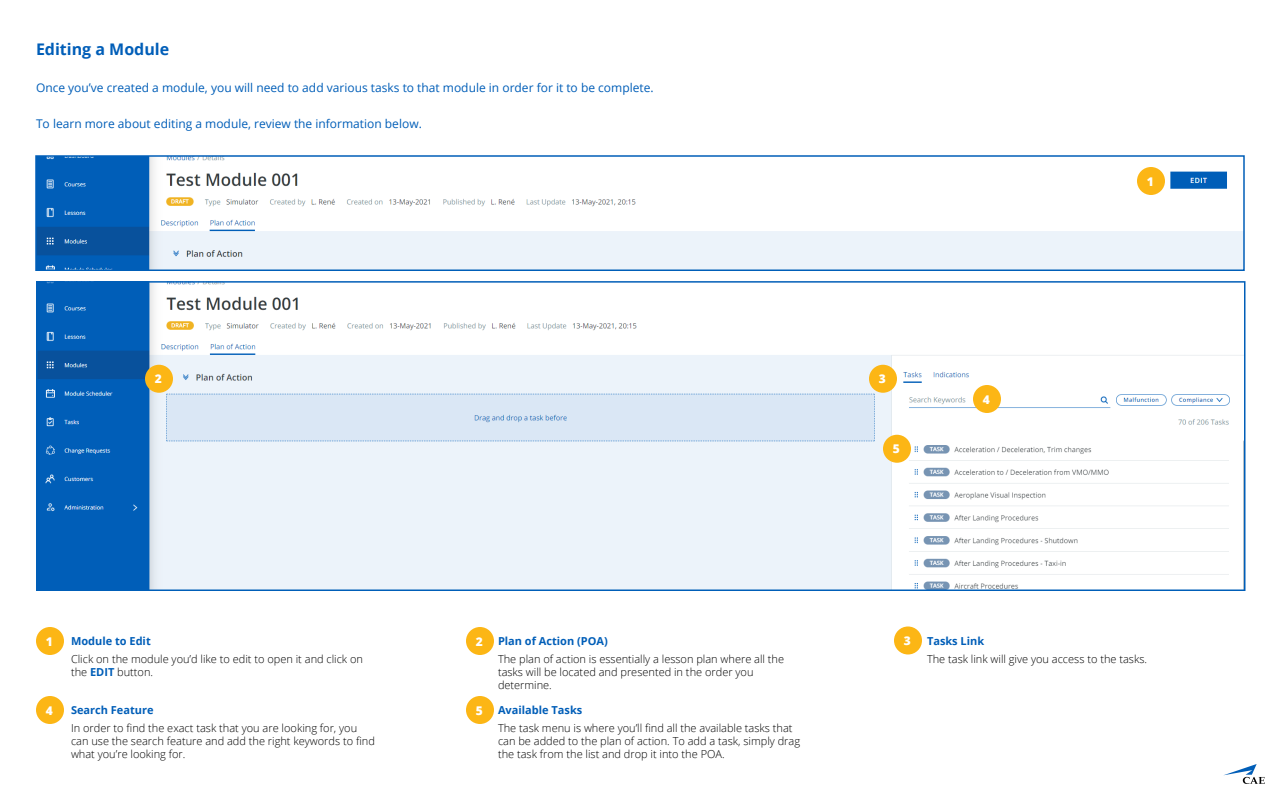
<style>
.page{position:relative;width:1280px;height:800px;background:#fff}
.page>*{position:absolute;margin:0;border:0;box-sizing:border-box;transform-origin:0 0}
.t1{font:700 16px "Open Sans";color:#005eb8}
.t2{font:12px "Open Sans";color:#005eb8}
.t3{font:800 12px "Open Sans";color:#fff}
.t4{font:300 11px/13px "Open Sans";color:#000}
.t5{font:700 11px "Open Sans";color:#005eb8}
.s1{font-weight:700;color:#005eb8}
</style>
<div class="page">
<img style="left:38px;top:158px;width:1204px;height:110px">
<div style="left:35px;top:155px;width:1210px;height:116px;border:2px solid #005eb8"></div>
<img style="left:39px;top:284px;width:1204px;height:304px">
<div style="left:36px;top:281px;width:1210px;height:310px;border:2px solid #005eb8"></div>
<div style="left:1137px;top:167px;width:28px;height:28px;background:#fcb615;border-radius:50%"></div>
<svg style="left:1223px;top:764px;width:42px;height:20px"></svg>
<div style="left:145px;top:365px;width:28px;height:28px;background:#fcb615;border-radius:50%"></div>
<div style="left:36px;top:627px;width:28px;height:28px;background:#fcb615;border-radius:50%"></div>
<div style="left:466px;top:696px;width:28px;height:28px;background:#fcb615;border-radius:50%"></div>
<div style="left:883px;top:435px;width:28px;height:28px;background:#fcb615;border-radius:50%"></div>
<div style="left:36px;top:696px;width:28px;height:28px;background:#fcb615;border-radius:50%"></div>
<div style="left:973px;top:385px;width:28px;height:28px;background:#fcb615;border-radius:50%"></div>
<div style="left:466px;top:627px;width:28px;height:28px;background:#fcb615;border-radius:50%"></div>
<div style="left:894px;top:626px;width:28px;height:28px;background:#fcb615;border-radius:50%"></div>
<div style="left:869px;top:365px;width:28px;height:28px;background:#fcb615;border-radius:50%"></div>
<p class="t1" style="left:36px;top:38px;width:135px">Editing a Module</p>
<p class="t2" style="left:36px;top:79px;width:619px">Once you’ve created a module, you will need to add various tasks to that module in order for it to be complete.</p>
<p class="t2" style="left:36px;top:115px;width:387px">To learn more about editing a module, review the information below.</p>
<p class="t3" style="left:155px;top:370px;width:9px">2</p>
<p class="t3" style="left:879px;top:370px;width:9px">3</p>
<p class="t3" style="left:893px;top:440px;width:9px">5</p>
<p class="t3" style="left:983px;top:390px;width:9px">4</p>
<p class="t3" style="left:46px;top:632px;width:9px">1</p>
<p class="t5" style="left:71px;top:633px;width:81px">Module to Edit</p>
<p class="t3" style="left:476px;top:632px;width:9px">2</p>
<p class="t5" style="left:498px;top:633px;width:111px">Plan of Action (POA)</p>
<p class="t5" style="left:927px;top:634px;width:59px">Tasks Link</p>
<p class="t3" style="left:904px;top:632px;width:9px">3</p>
<p class="t3" style="left:1147px;top:172px;width:9px">1</p>
<p class="t3" style="left:46px;top:701px;width:9px">4</p>
<p class="t4" style="left:71px;top:653px;width:294px">Click on the module you’d like to edit to open it and click on the <span class="s1">EDIT</span> button.</p>
<p class="t4" style="left:498px;top:653px;width:288px">The plan of action is essentially a lesson plan where all the tasks will be located and presented in the order you determine.</p>
<p class="t4" style="left:927px;top:653px;width:222px">The task link will give you access to the tasks.</p>
<p class="t4" style="left:71px;top:721px;width:305px">In order to find the exact task that you are looking for, you can use the search feature and add the right keywords to find what you’re looking for.</p>
<p class="t4" style="left:498px;top:721px;width:304px">The task menu is where you’ll find all the available tasks that can be added to the plan of action. To add a task, simply drag the task from the list and drop it into the POA.</p>
<p class="t5" style="left:71px;top:702px;width:84px">Search Feature</p>
<p class="t5" style="left:498px;top:702px;width:86px">Available Tasks</p>
<p class="t3" style="left:476px;top:701px;width:9px">5</p>
</div>
